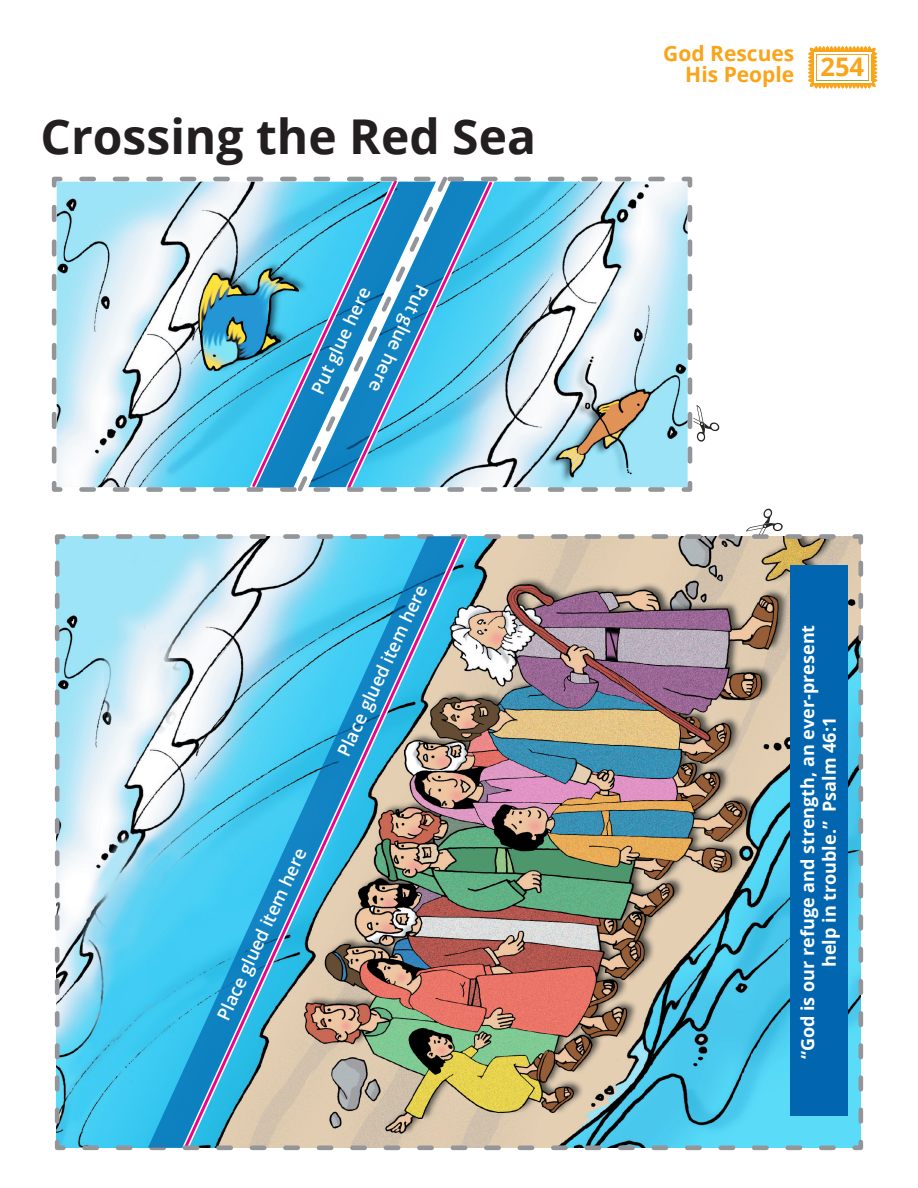
<style>
.page{position:relative;width:918px;height:1188px;background:#fff}
.page>*{position:absolute;margin:0;border:0;box-sizing:border-box;transform-origin:0 0}
.t1{font:700 48px "Open Sans";color:#231f20}
.t2{font:700 25.5px "Open Sans";color:#faa41a}
.t3{font:700 21px "Open Sans";color:#faa41a}
.t4{font:700 18px/21.6px "Open Sans";color:#fff;text-align:center}
.t5{font:600 18px "Open Sans";color:#fff}
</style>
<div class="page">
<svg style="left:808px;top:46px;width:69px;height:43px"></svg>
<hr style="left:816px;top:80px;width:53px;height:1px;background:#faa41a">
<hr style="left:815px;top:82px;width:56px;height:3px;background:#faa41a">
<hr style="left:812px;top:50px;width:3px;height:35px;background:#faa41a">
<hr style="left:871px;top:50px;width:3px;height:35px;background:#faa41a">
<hr style="left:815px;top:50px;width:56px;height:3px;background:#faa41a">
<hr style="left:816px;top:54px;width:53px;height:1px;background:#faa41a">
<hr style="left:869px;top:53px;width:2px;height:29px;background:#fff">
<hr style="left:814px;top:53px;width:2px;height:29px;background:#fff">
<hr style="left:814px;top:81px;width:57px;height:1px;background:#fff">
<hr style="left:814px;top:52px;width:57px;height:2px;background:#fff">
<img style="left:54px;top:534px;width:810px;height:617px">
<div style="left:790px;top:566px;width:57px;height:550px;background:#0166af"></div>
<img style="left:148px;top:539px;width:313px;height:609px">
<svg style="left:74px;top:508px;width:759px;height:31px"></svg>
<svg style="left:695px;top:405px;width:25px;height:37px"></svg>
<svg style="left:51px;top:176px;width:644px;height:316px"></svg>
<svg style="left:294px;top:176px;width:157px;height:316px;background:#4daad7"></svg>
<p class="t1" style="left:41px;top:102px;width:497px">Crossing the Red Sea</p>
<p class="t5" style="left:434px;top:291px;width:117px;rotate:115deg">Put glue here</p>
<p class="t5" style="left:305px;top:388px;width:117px;rotate:-65deg">Put glue here</p>
<p class="t5" style="left:331px;top:750px;width:189px;rotate:-65deg">Place glued item here</p>
<p class="t5" style="left:211px;top:1014px;width:189px;rotate:-65deg">Place glued item here</p>
<p class="t3" style="left:663px;top:39px;width:133px">God Rescues</p>
<p class="t3" style="left:685px;top:60px;width:111px">His People</p>
<p class="t2" style="left:820px;top:49px;width:45px">254</p>
<p class="t4" style="left:796px;top:1059px;width:436px;rotate:-90deg">“God is our refuge and strength, an ever-present help in trouble.” Psalm 46:1</p>
</div>
